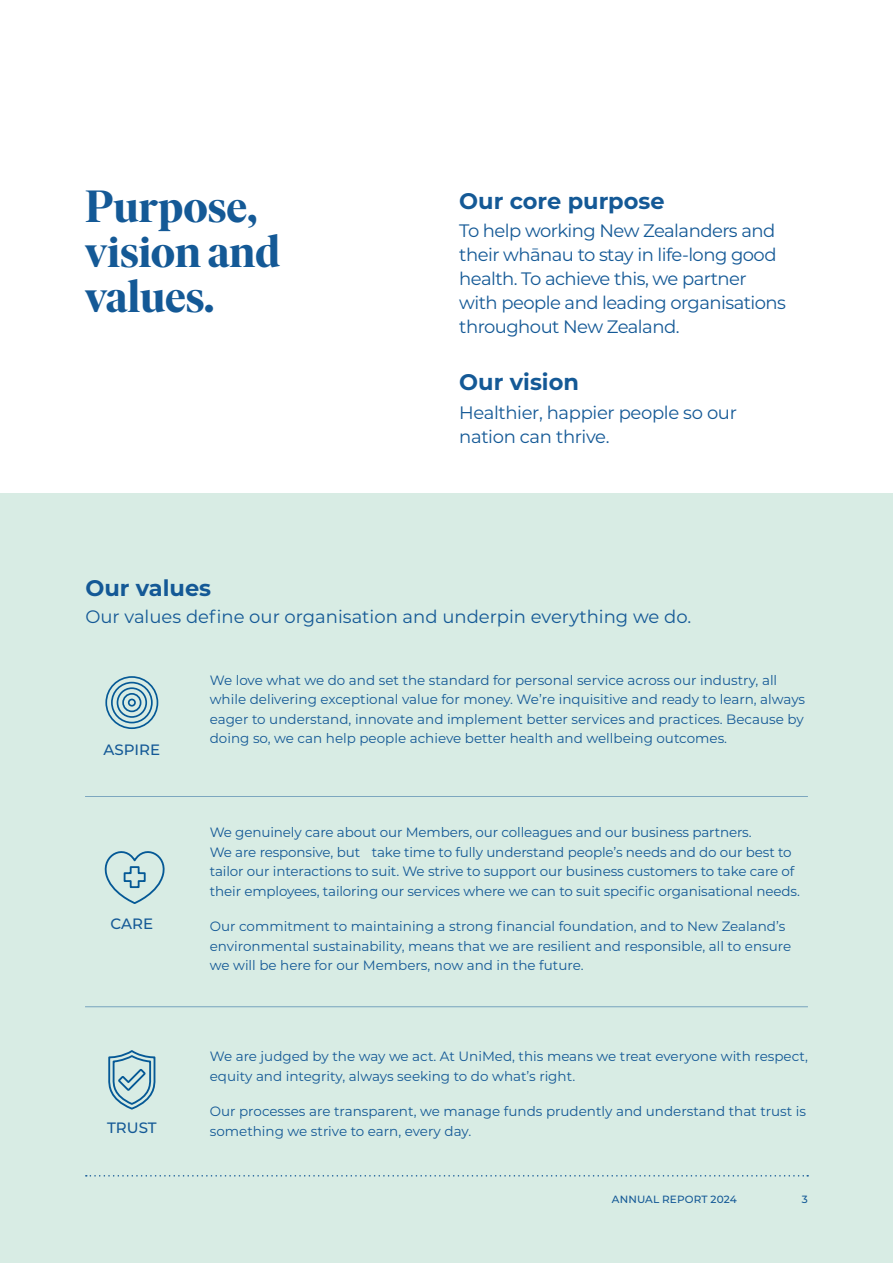
<style>
.page{position:relative;width:893px;height:1263px;background:#fff}
.page>*{position:absolute;margin:0;border:0;box-sizing:border-box;transform-origin:0 0}
.t1{font:700 45px/45px "Ivar Display";letter-spacing:-.005em;color:#145996}
.Heading_2{font:700 22.5px "Montserrat";color:#145996}
.Large_paragraph_with_H2{font:18px/24px "Montserrat";letter-spacing:-.03em;color:#145996}
.Large_paragraph_with_H2-2{font:18px "Montserrat";color:#145996}
.Capital_label{font:500 15px "Montserrat";color:#145996}
.Body_copy{font:13.5px/19.5px "Montserrat";color:#145996}
.t2{font:500 10.5px "Montserrat";letter-spacing:.015em;color:#145996}
</style>
<div class="page">
<div style="left:0;top:493px;width:893px;height:770px;background:#d8ece4"></div>
<hr style="left:85px;top:796px;width:723px;height:1px;background:#145996">
<hr style="left:85px;top:1006px;width:723px;height:1px;background:#145996">
<svg style="left:104px;top:851px;width:61px;height:53px"></svg>
<svg style="left:105px;top:676px;width:54px;height:53px"></svg>
<svg style="left:108px;top:1050px;width:48px;height:60px"></svg>
<svg style="left:86px;top:1175px;width:722px;height:1px"></svg>
<h2 class="t1" style="left:85px;top:185px;width:197px">Purpose, vision and values.</h2>
<p class="Heading_2" style="left:459px;top:184px;width:207px">Our core purpose</p>
<p class="Large_paragraph_with_H2" style="left:459px;top:218px;width:328px">To help working New Zealanders and their whānau to stay in life-long good health. To achieve this, we partner with people and leading organisations throughout New Zealand.</p>
<p class="Heading_2" style="left:459px;top:366px;width:121px">Our vision</p>
<p class="Heading_2" style="left:85px;top:572px;width:127px">Our values</p>
<p class="Large_paragraph_with_H2" style="left:459px;top:400px;width:279px">Healthier, happier people so our nation can thrive.</p>
<p class="Large_paragraph_with_H2-2" style="left:85px;top:604px;width:607px">Our values define our organisation and underpin everything we do.</p>
<p class="Capital_label" style="left:104px;top:739px;width:58px">ASPIRE</p>
<p class="Capital_label" style="left:111px;top:914px;width:44px">CARE</p>
<p class="Capital_label" style="left:107px;top:1117px;width:51px">TRUST</p>
<p class="Body_copy" style="left:210px;top:670px;width:597px">We love what we do and set the standard for personal service across our industry, all while delivering exceptional value for money. We’re inquisitive and ready to learn, always eager to understand, innovate and implement better services and practices. Because by doing so, we can help people achieve better health and wellbeing outcomes.</p>
<p class="Body_copy" style="left:210px;top:822px;width:592px">We genuinely care about our Members, our colleagues and our business partners.<br>We are responsive, but take time to fully understand people’s needs and do our best to tailor our interactions to suit. We strive to support our business customers to take care of their employees, tailoring our services where we can to suit specific organisational needs.</p>
<p class="Body_copy" style="left:210px;top:916px;width:583px">Our commitment to maintaining a strong financial foundation, and to New Zealand’s environmental sustainability, means that we are resilient and responsible, all to ensure we will be here for our Members, now and in the future.</p>
<p class="Body_copy" style="left:210px;top:1046px;width:600px">We are judged by the way we act. At UniMed, this means we treat everyone with respect, equity and integrity, always seeking to do what’s right.</p>
<p class="Body_copy" style="left:210px;top:1101px;width:598px">Our processes are transparent, we manage funds prudently and understand that trust is something we strive to earn, every day.</p>
<p class="t2" style="left:612px;top:1192px;width:127px">ANNUAL REPORT 2024</p>
<p class="t2" style="left:802px;top:1192px;width:8px">3</p>
</div>
